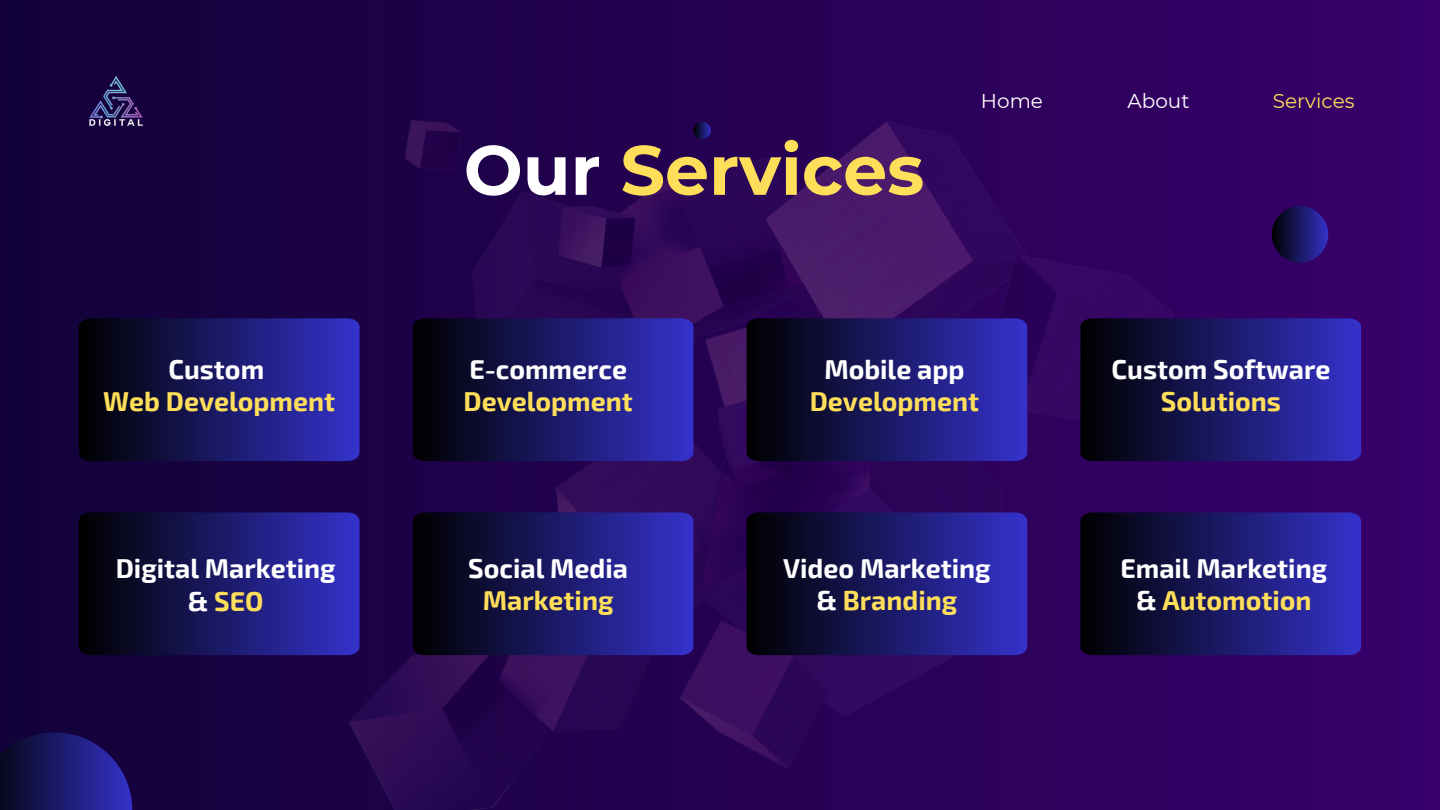
<style>
.page{position:relative;width:1440px;height:810px;background:#fff}
.page>*{position:absolute;margin:0;border:0;box-sizing:border-box;transform-origin:0 0}
.t1{font:700 69.8px "Montserrat";color:#ffde59}
.t2{font:700 26.8px/32.2px "Exo 2";color:#fff;text-align:center}
.t3{font:700 26.8px/32.2px "Exo 2";color:#ffde59;text-align:center}
.t4{font:20px "Montserrat";color:#fff}
.t5{font:20px "Montserrat";color:#ffde59}
.s1{color:#fff}
.s2{color:#ffde59}
</style>
<div class="page">
<div style="left:0;top:0;width:1440px;height:810px;background:linear-gradient(to right,#120239,#39006b)"></div>
<img style="left:350px;top:120px;width:825px;height:690px">
<svg style="left:0;top:732px;width:132px;height:78px"></svg>
<svg style="left:693px;top:122px;width:18px;height:17px"></svg>
<div style="left:1272px;top:206px;width:56px;height:57px;background:linear-gradient(to right,#010001,#3330c3);border-radius:50%"></div>
<img style="left:78px;top:64px;width:75px;height:75px">
<svg style="left:747px;top:512px;width:280px;height:143px"></svg>
<svg style="left:1080px;top:512px;width:281px;height:143px"></svg>
<svg style="left:413px;top:318px;width:280px;height:143px"></svg>
<svg style="left:79px;top:512px;width:281px;height:143px"></svg>
<svg style="left:413px;top:512px;width:280px;height:143px"></svg>
<svg style="left:79px;top:318px;width:281px;height:143px"></svg>
<svg style="left:747px;top:318px;width:280px;height:143px"></svg>
<svg style="left:1080px;top:318px;width:281px;height:143px"></svg>
<p class="t1" style="left:464px;top:127px;width:462px"><span class="s1">Our</span> Services</p>
<p class="t4" style="left:981px;top:89px;width:64px">Home</p>
<p class="t4" style="left:1127px;top:89px;width:63px">About</p>
<p class="t5" style="left:1273px;top:89px;width:83px">Services</p>
<h2 class="t3" style="left:103px;top:351px;width:233px"><span class="s1">Custom<br></span>Web Development</h2>
<h2 class="t3" style="left:810px;top:351px;width:171px"><span class="s1">Mobile app<br></span>Development</h2>
<h2 class="t2" style="left:1112px;top:351px;width:220px">Custom Software<br><span class="s2">Solutions</span></h2>
<h2 class="t3" style="left:464px;top:351px;width:171px;text-align:left"><span class="s1">E-commerce<br></span>Development</h2>
<h2 class="t2" style="left:116px;top:551px;width:221px">Digital Marketing &amp; <span class="s2">SEO</span></h2>
<h2 class="t2" style="left:468px;top:551px;width:161px">Social Media<br><span class="s2">Marketing</span></h2>
<p class="t2" style="left:783px;top:551px;width:209px">Video Marketing &amp; <span class="s2">Branding</span></p>
<h1 class="t2" style="left:1121px;top:551px;width:208px">Email Marketing &amp; <span class="s2">Automotion</span></h1>
</div>
